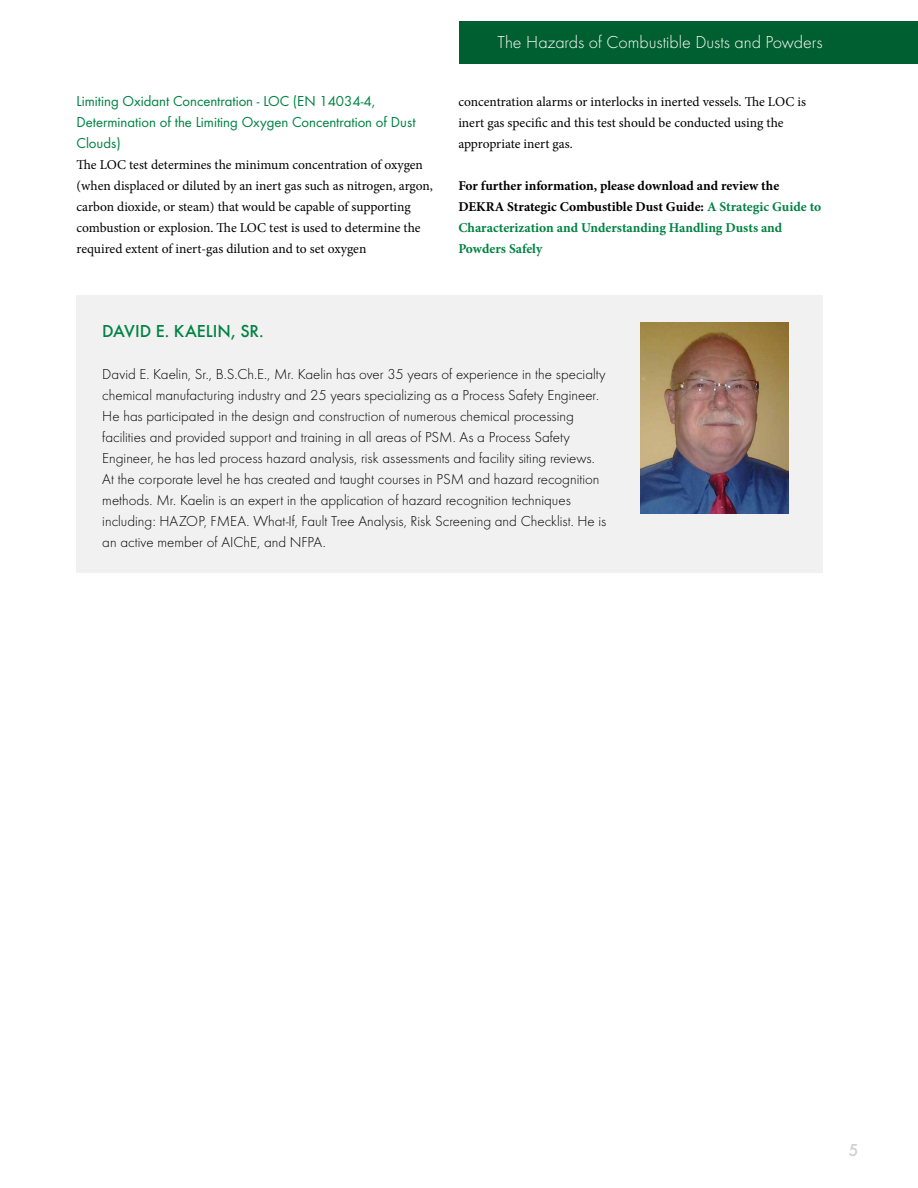
<style>
.page{position:relative;width:918px;height:1188px;background:#fff}
.page>*{position:absolute;margin:0;border:0;box-sizing:border-box;transform-origin:0 0}
.t1{font:300 18px "Futura";color:#fff}
.t2{font:500 18px "Futura";color:#008243}
.t3{font:500 18px "Futura";color:#cfd0d0}
.t4{font:300 15px/21px "Futura";color:#000}
.t5{font:15px/21px "Futura Boo";color:#008243}
.t6{font:13.5px/21px "Minion Pro";color:#000}
.t7{font:700 13.5px/21px "Minion Pro";color:#000}
.s1{color:#008243}
</style>
<div class="page">
<div style="left:459px;top:21px;width:459px;height:43px;background:#005f30"></div>
<div style="left:76px;top:295px;width:746px;height:277px;background:#f1f1f1"></div>
<img style="left:640px;top:323px;width:149px;height:191px">
<p class="t5" style="left:77px;top:90px;width:341px">Limiting Oxidant Concentration - LOC (EN 14034-4,<br>Determination of the Limiting Oxygen Concentration of Dust<br>Clouds)</p>
<p class="t6" style="left:77px;top:154px;width:358px">The LOC test determines the minimum concentration of oxygen (when displaced or diluted by an inert gas such as nitrogen, argon, carbon dioxide, or steam) that would be capable of supporting combustion or explosion. The LOC test is used to determine the required extent of inert-gas dilution and to set oxygen</p>
<p class="t1" style="left:497px;top:30px;width:327px">The Hazards of Combustible Dusts and Powders</p>
<p class="t6" style="left:458px;top:91px;width:349px">concentration alarms or interlocks in inerted vessels. The LOC is inert gas specific and this test should be conducted using the appropriate inert gas.</p>
<p class="t7" style="left:458px;top:176px;width:364px">For further information, please download and review the DEKRA Strategic Combustible Dust Guide: <span class="s1">A Strategic Guide to Characterization and Understanding Handling Dusts and Powders Safely</span></p>
<p class="t2" style="left:102px;top:317px;width:163px">DAVID E. KAELIN, SR.</p>
<p class="t4" style="left:102px;top:363px;width:506px">David E. Kaelin, Sr., B.S.Ch.E., Mr. Kaelin has over 35 years of experience in the specialty chemical manufacturing industry and 25 years specializing as a Process Safety Engineer.<br>He has participated in the design and construction of numerous chemical processing facilities and provided support and training in all areas of PSM. As a Process Safety Engineer, he has led process hazard analysis, risk assessments and facility siting reviews.<br>At the corporate level he has created and taught courses in PSM and hazard recognition methods. Mr. Kaelin is an expert in the application of hazard recognition techniques including: HAZOP, FMEA. What-If, Fault Tree Analysis, Risk Screening and Checklist. He is an active member of AIChE, and NFPA.</p>
<p class="t3" style="left:848px;top:1136px;width:12px">5</p>
</div>
